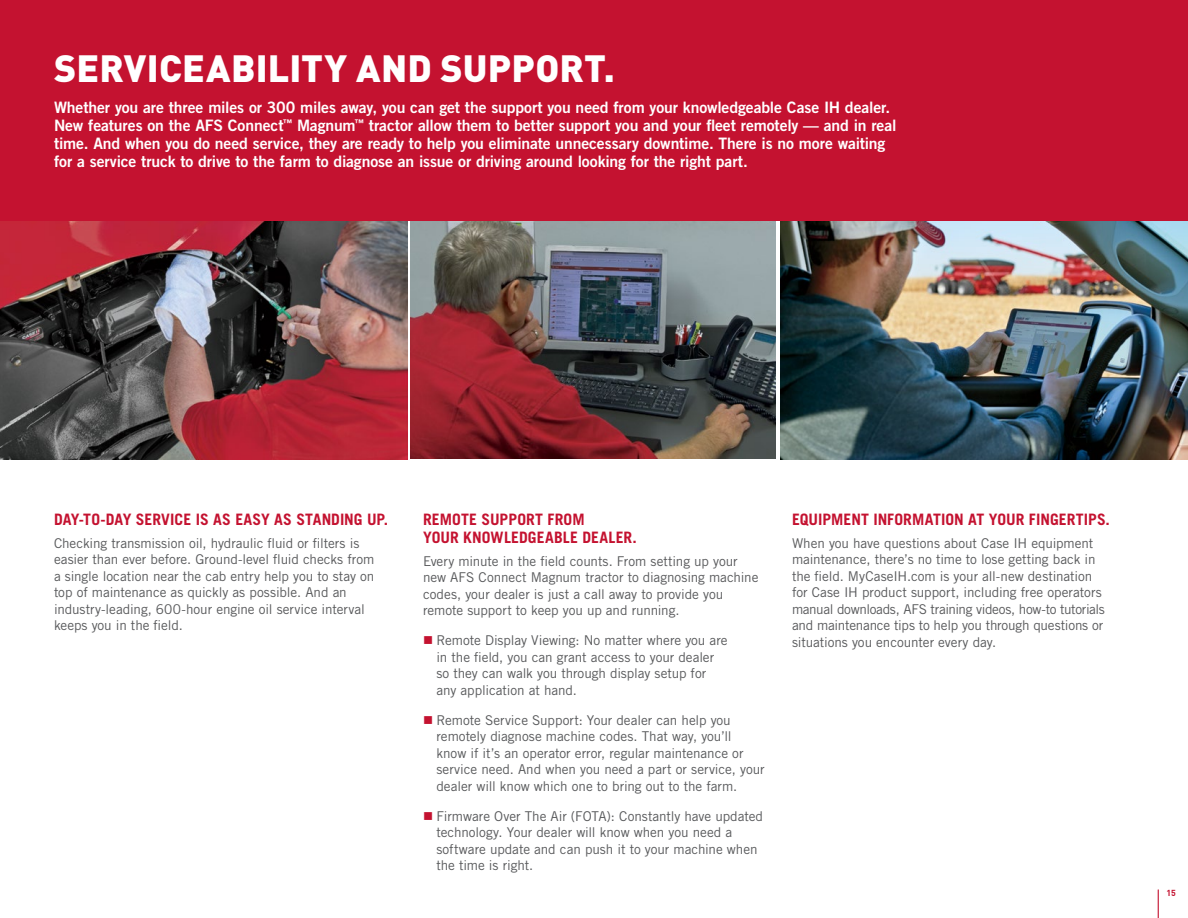
<style>
.page{position:relative;width:1188px;height:918px;background:#fff}
.page>*{position:absolute;margin:0;border:0;box-sizing:border-box;transform-origin:0 0}
.t1{font:900 37.5px "DINOT";letter-spacing:.005em;color:#fff}
.t2{font:15.75px/18px "Trade Gothic LT Std Bd 2";letter-spacing:-.005em;color:#fff}
.t3{font:700 15.75px/18px "Trade Gothic LT Std";color:#c41230}
.t4{font:13.5px/16.5px "Trade Gothic LT Std";letter-spacing:-.005em;color:#58595b}
.t5{font:700 8.7px "DINOT";color:#c41230}
</style>
<div class="page">
<img style="left:780px;top:220px;width:408px;height:239px">
<img style="left:410px;top:220px;width:366px;height:239px">
<img style="left:0;top:220px;width:408px;height:239px">
<div style="left:0;top:0;width:1188px;height:220px;background:#c41230"></div>
<svg style="left:1158px;top:890px;width:1px;height:28px"></svg>
<h1 class="t1" style="left:54px;top:43px;width:562px">SERVICEABILITY AND SUPPORT.</h1>
<p class="t2" style="left:54px;top:98px;width:844px">Whether you are three miles or 300 miles away, you can get the support you need from your knowledgeable Case IH dealer.<br>New features on the AFS Connect<sup>™</sup> Magnum<sup>™</sup> tractor allow them to better support you and your fleet remotely — and in real time. And when you do need service, they are ready to help you eliminate unnecessary downtime. There is no more waiting for a service truck to drive to the farm to diagnose an issue or driving around looking for the right part.</p>
<p class="t3" style="left:54px;top:510px;width:336px">DAY-TO-DAY SERVICE IS AS EASY AS STANDING UP.</p>
<p class="t4" style="left:54px;top:535px;width:322px">Checking transmission oil, hydraulic fluid or filters is easier than ever before. Ground-level fluid checks from a single location near the cab entry help you to stay on top of maintenance as quickly as possible. And an industry-leading, 600-hour engine oil service interval keeps you in the field.</p>
<p class="t3" style="left:423px;top:510px;width:215px">REMOTE SUPPORT FROM<br>YOUR KNOWLEDGEABLE DEALER.</p>
<p class="t4" style="left:423px;top:553px;width:337px">Every minute in the field counts. From setting up your new AFS Connect Magnum tractor to diagnosing machine codes, your dealer is just a call away to provide you remote support to keep you up and running.</p>
<p class="t4" style="left:436px;top:632px;width:293px">Remote Display Viewing: No matter where you are in the field, you can grant access to your dealer so they can walk you through display setup for any application at hand.</p>
<p class="t4" style="left:436px;top:712px;width:330px">Remote Service Support: Your dealer can help you remotely diagnose machine codes. That way, you’ll know if it’s an operator error, regular maintenance or service need. And when you need a part or service, your dealer will know which one to bring out to the farm.</p>
<p class="t4" style="left:436px;top:808px;width:328px">Firmware Over The Air (FOTA): Constantly have updated technology. Your dealer will know when you need a software update and can push it to your machine when the time is right.</p>
<p class="t3" style="left:792px;top:510px;width:320px">EQUIPMENT INFORMATION AT YOUR FINGERTIPS.</p>
<p class="t4" style="left:792px;top:535px;width:314px">When you have questions about Case IH equipment maintenance, there’s no time to lose getting back in the field. MyCaseIH.com is your all-new destination for Case IH product support, including free operators manual downloads, AFS training videos, how-to tutorials and maintenance tips to help you through questions or situations you encounter every day.</p>
<p class="t5" style="left:1167px;top:887px;width:11px">15</p>
</div>
